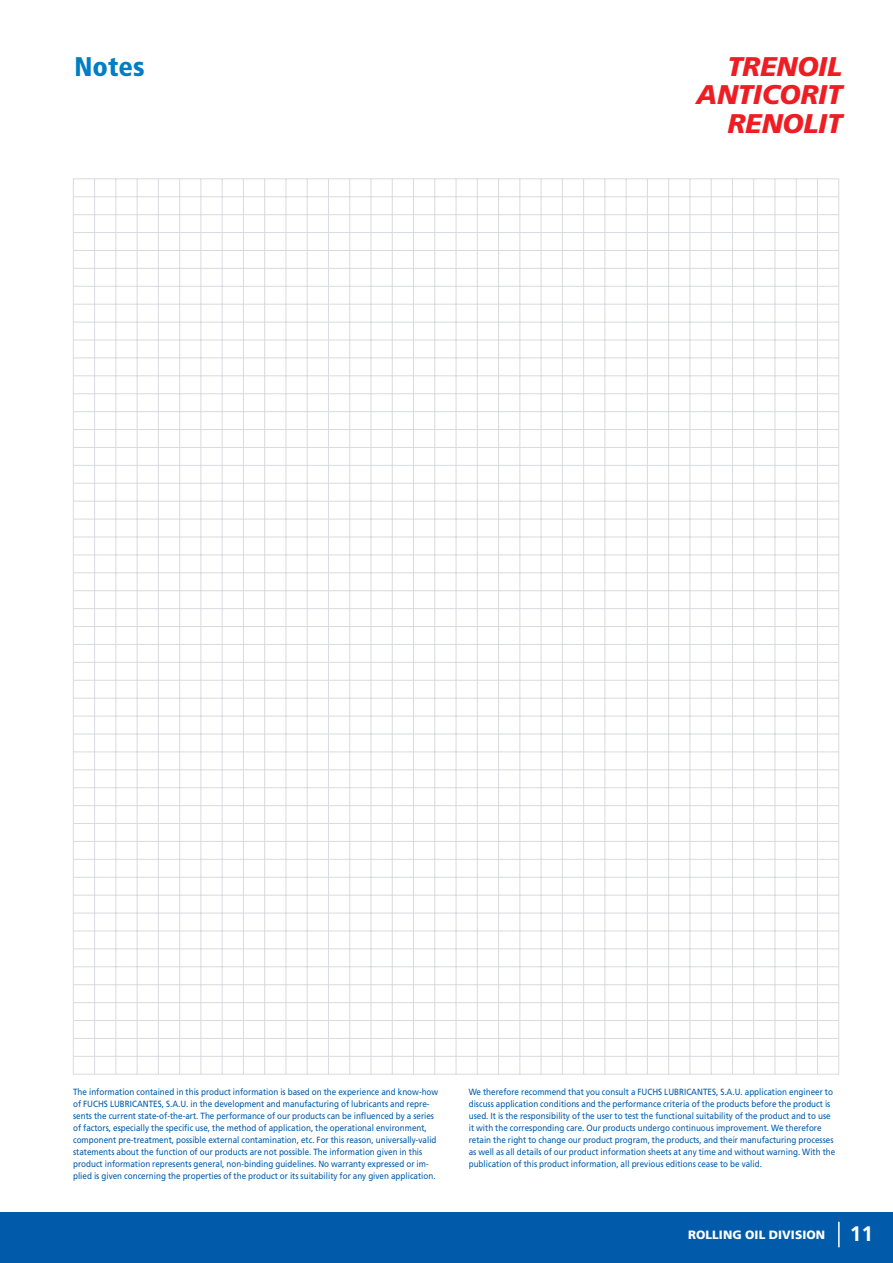
<style>
.page{position:relative;width:893px;height:1263px;background:#fff}
.page>*{position:absolute;margin:0;border:0;box-sizing:border-box;transform-origin:0 0}
.t1{font:italic 900 27px/28.5px "Frutiger";letter-spacing:-.005em;color:#ee1d23;text-align:right}
.t2{font:900 condensed 27px "Frutiger";color:#007ec5}
.t3{font:900 12px "Frutiger";letter-spacing:.005em;color:#fff}
.t4{font:9px/12px "Frutiger LT Std";color:#015aaa;scale:.9 1}
.s1{font-weight:700;font-size:21px}
</style>
<div class="page">
<div style="left:0;top:1212px;width:893px;height:51px;background:#015aaa"></div>
<hr style="left:838px;top:1222px;width:2px;height:25px;background:#fff">
<hr style="left:73px;top:179px;width:1px;height:895px;background:#dadbe0">
<hr style="left:94px;top:179px;width:1px;height:895px;background:#dadbe0">
<hr style="left:116px;top:179px;width:1px;height:895px;background:#dadbe0">
<hr style="left:137px;top:179px;width:1px;height:895px;background:#dadbe0">
<hr style="left:158px;top:179px;width:1px;height:895px;background:#dadbe0">
<hr style="left:179px;top:179px;width:1px;height:895px;background:#dadbe0">
<hr style="left:201px;top:179px;width:1px;height:895px;background:#dadbe0">
<hr style="left:222px;top:179px;width:1px;height:895px;background:#dadbe0">
<hr style="left:243px;top:179px;width:1px;height:895px;background:#dadbe0">
<hr style="left:264px;top:179px;width:1px;height:895px;background:#dadbe0">
<hr style="left:286px;top:179px;width:1px;height:895px;background:#dadbe0">
<hr style="left:307px;top:179px;width:1px;height:895px;background:#dadbe0">
<hr style="left:328px;top:179px;width:1px;height:895px;background:#dadbe0">
<hr style="left:349px;top:179px;width:1px;height:895px;background:#dadbe0">
<hr style="left:371px;top:179px;width:1px;height:895px;background:#dadbe0">
<hr style="left:392px;top:179px;width:1px;height:895px;background:#dadbe0">
<hr style="left:413px;top:179px;width:1px;height:895px;background:#dadbe0">
<hr style="left:434px;top:179px;width:1px;height:895px;background:#dadbe0">
<hr style="left:456px;top:179px;width:1px;height:895px;background:#dadbe0">
<hr style="left:477px;top:179px;width:1px;height:895px;background:#dadbe0">
<hr style="left:498px;top:179px;width:1px;height:895px;background:#dadbe0">
<hr style="left:520px;top:179px;width:1px;height:895px;background:#dadbe0">
<hr style="left:541px;top:179px;width:1px;height:895px;background:#dadbe0">
<hr style="left:562px;top:179px;width:1px;height:895px;background:#dadbe0">
<hr style="left:583px;top:179px;width:1px;height:895px;background:#dadbe0">
<hr style="left:605px;top:179px;width:1px;height:895px;background:#dadbe0">
<hr style="left:626px;top:179px;width:1px;height:895px;background:#dadbe0">
<hr style="left:647px;top:179px;width:1px;height:895px;background:#dadbe0">
<hr style="left:668px;top:179px;width:1px;height:895px;background:#dadbe0">
<hr style="left:690px;top:179px;width:1px;height:895px;background:#dadbe0">
<hr style="left:711px;top:179px;width:1px;height:895px;background:#dadbe0">
<hr style="left:732px;top:179px;width:1px;height:895px;background:#dadbe0">
<hr style="left:753px;top:179px;width:1px;height:895px;background:#dadbe0">
<hr style="left:775px;top:179px;width:1px;height:895px;background:#dadbe0">
<hr style="left:796px;top:179px;width:1px;height:895px;background:#dadbe0">
<hr style="left:817px;top:179px;width:1px;height:895px;background:#dadbe0">
<hr style="left:838px;top:179px;width:1px;height:895px;background:#dadbe0">
<hr style="left:73px;top:179px;width:766px;height:1px;background:#dadbe0">
<hr style="left:73px;top:196px;width:766px;height:1px;background:#dadbe0">
<hr style="left:73px;top:214px;width:766px;height:1px;background:#dadbe0">
<hr style="left:73px;top:232px;width:766px;height:1px;background:#dadbe0">
<hr style="left:73px;top:250px;width:766px;height:1px;background:#dadbe0">
<hr style="left:73px;top:268px;width:766px;height:1px;background:#dadbe0">
<hr style="left:73px;top:286px;width:766px;height:1px;background:#dadbe0">
<hr style="left:73px;top:304px;width:766px;height:1px;background:#dadbe0">
<hr style="left:73px;top:322px;width:766px;height:1px;background:#dadbe0">
<hr style="left:73px;top:340px;width:766px;height:1px;background:#dadbe0">
<hr style="left:73px;top:358px;width:766px;height:1px;background:#dadbe0">
<hr style="left:73px;top:376px;width:766px;height:1px;background:#dadbe0">
<hr style="left:73px;top:393px;width:766px;height:1px;background:#dadbe0">
<hr style="left:73px;top:411px;width:766px;height:1px;background:#dadbe0">
<hr style="left:73px;top:429px;width:766px;height:1px;background:#dadbe0">
<hr style="left:73px;top:447px;width:766px;height:1px;background:#dadbe0">
<hr style="left:73px;top:465px;width:766px;height:1px;background:#dadbe0">
<hr style="left:73px;top:483px;width:766px;height:1px;background:#dadbe0">
<hr style="left:73px;top:501px;width:766px;height:1px;background:#dadbe0">
<hr style="left:73px;top:519px;width:766px;height:1px;background:#dadbe0">
<hr style="left:73px;top:537px;width:766px;height:1px;background:#dadbe0">
<hr style="left:73px;top:555px;width:766px;height:1px;background:#dadbe0">
<hr style="left:73px;top:572px;width:766px;height:1px;background:#dadbe0">
<hr style="left:73px;top:590px;width:766px;height:1px;background:#dadbe0">
<hr style="left:73px;top:608px;width:766px;height:1px;background:#dadbe0">
<hr style="left:73px;top:626px;width:766px;height:1px;background:#dadbe0">
<hr style="left:73px;top:644px;width:766px;height:1px;background:#dadbe0">
<hr style="left:73px;top:662px;width:766px;height:1px;background:#dadbe0">
<hr style="left:73px;top:680px;width:766px;height:1px;background:#dadbe0">
<hr style="left:73px;top:698px;width:766px;height:1px;background:#dadbe0">
<hr style="left:73px;top:716px;width:766px;height:1px;background:#dadbe0">
<hr style="left:73px;top:734px;width:766px;height:1px;background:#dadbe0">
<hr style="left:73px;top:752px;width:766px;height:1px;background:#dadbe0">
<hr style="left:73px;top:769px;width:766px;height:1px;background:#dadbe0">
<hr style="left:73px;top:787px;width:766px;height:1px;background:#dadbe0">
<hr style="left:73px;top:805px;width:766px;height:1px;background:#dadbe0">
<hr style="left:73px;top:823px;width:766px;height:1px;background:#dadbe0">
<hr style="left:73px;top:841px;width:766px;height:1px;background:#dadbe0">
<hr style="left:73px;top:859px;width:766px;height:1px;background:#dadbe0">
<hr style="left:73px;top:877px;width:766px;height:1px;background:#dadbe0">
<hr style="left:73px;top:895px;width:766px;height:1px;background:#dadbe0">
<hr style="left:73px;top:913px;width:766px;height:1px;background:#dadbe0">
<hr style="left:73px;top:931px;width:766px;height:1px;background:#dadbe0">
<hr style="left:73px;top:949px;width:766px;height:1px;background:#dadbe0">
<hr style="left:73px;top:966px;width:766px;height:1px;background:#dadbe0">
<hr style="left:73px;top:984px;width:766px;height:1px;background:#dadbe0">
<hr style="left:73px;top:1002px;width:766px;height:1px;background:#dadbe0">
<hr style="left:73px;top:1020px;width:766px;height:1px;background:#dadbe0">
<hr style="left:73px;top:1038px;width:766px;height:1px;background:#dadbe0">
<hr style="left:73px;top:1056px;width:766px;height:1px;background:#dadbe0">
<hr style="left:73px;top:1074px;width:766px;height:1px;background:#dadbe0">
<h1 class="t2" style="left:75px;top:51px;width:72px">Notes</h1>
<h1 class="t1" style="left:696px;top:52px;width:147px">TRENOIL<br>ANTICORIT<br>RENOLIT</h1>
<p class="t4" style="left:73px;top:1086px;width:407px">The information contained in this product information is based on the experience and know-how of FUCHS LUBRICANTES, S.A.U. in the development and manufacturing of lubricants and repre&shy;sents the current state-of-the-art. The performance of our products can be influenced by a series of factors, especially the specific use, the method of application, the operational environment, component pre-treatment, possible external contamination, etc. For this reason, universally-valid statements about the function of our products are not possible. The information given in this product information represents general, non-binding guidelines. No warranty expressed or im&shy;plied is given concerning the properties of the product or its suitability for any given application.</p>
<p class="t4" style="left:469px;top:1086px;width:409px">We therefore recommend that you consult a FUCHS LUBRICANTES, S.A.U. application engineer to discuss application conditions and the performance criteria of the products before the product is used. It is the responsibility of the user to test the functional suitability of the product and to use it with the corresponding care. Our products undergo continuous improvement. We therefore retain the right to change our product program, the products, and their manufacturing processes as well as all details of our product information sheets at any time and without warning. With the publication of this product information, all previous editions cease to be valid.</p>
<h2 class="t3" style="left:688px;top:1227px;width:186px">ROLLING OIL DIVISION <span class="s1">11</span></h2>
</div>
